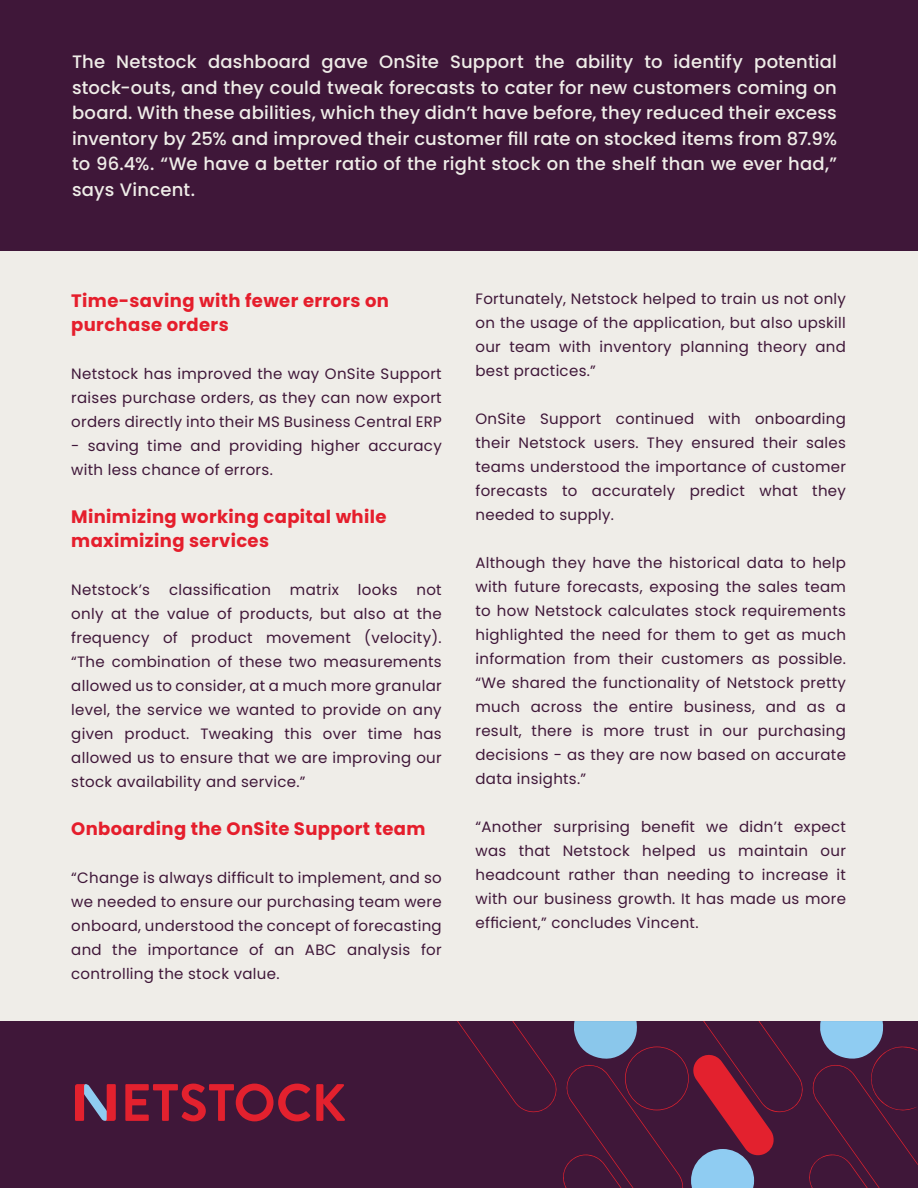
<style>
.page{position:relative;width:918px;height:1188px;background:#efede8}
.page>*{position:absolute;margin:0;border:0;box-sizing:border-box;transform-origin:0 0}
.t1{font:500 18px/25.5px "Poppins";letter-spacing:.01em;color:#efede8;text-align:justify}
.t2{font:700 18px/24px "Poppins";letter-spacing:.02em;color:#e51e2c}
.t3{font:15px/24px "Poppins";letter-spacing:.02em;color:#3f1739;text-align:justify}
</style>
<div class="page">
<div style="left:0;top:0;width:918px;height:250px;background:#3f1739"></div>
<div style="left:0;top:1022px;width:918px;height:166px;background:#3f1739"></div>
<svg style="left:457px;top:1021px;width:461px;height:167px"></svg>
<svg style="left:316px;top:1084px;width:29px;height:37px"></svg>
<svg style="left:125px;top:1084px;width:185px;height:37px"></svg>
<svg style="left:75px;top:1084px;width:41px;height:37px"></svg>
<p class="t1" style="left:72px;top:49px;width:767px">The Netstock dashboard gave OnSite Support the ability to identify potential stock-outs, and they could tweak forecasts to cater for new customers coming on board. With these abilities, which they didn’t have before, they reduced their excess inventory by 25% and improved their customer fill rate on stocked items from 87.9% to 96.4%. “We have a better ratio of the right stock on the shelf than we ever had,” says Vincent.</p>
<p class="t2" style="left:71px;top:289px;width:319px">Time-saving with fewer errors on purchase orders</p>
<p class="t3" style="left:71px;top:362px;width:372px">Netstock has improved the way OnSite Support raises purchase orders, as they can now export orders directly into their MS Business Central ERP</p>
<p class="t3" style="left:71px;top:434px;width:372px">- saving time and providing higher accuracy with less chance of errors.</p>
<p class="t2" style="left:71px;top:505px;width:317px">Minimizing working capital while maximizing services</p>
<p class="t3" style="left:71px;top:578px;width:80px">Netstock’s</p>
<p class="t3" style="left:169px;top:578px;width:104px">classification</p>
<p class="t3" style="left:290px;top:578px;width:51px">matrix</p>
<p class="t3" style="left:358px;top:578px;width:41px">looks</p>
<p class="t3" style="left:71px;top:578px;width:372px;text-indent:345px">not only at the value of products, but also at the frequency of product movement (velocity). “The combination of these two measurements allowed us to consider, at a much more granular level, the service we wanted to provide on any given product. Tweaking this over time has allowed us to ensure that we are improving our stock availability and service.”</p>
<p class="t2" style="left:71px;top:817px;width:356px">Onboarding the OnSite Support team</p>
<p class="t3" style="left:71px;top:866px;width:372px">“Change is always difficult to implement, and so we needed to ensure our purchasing team were onboard, understood the concept of forecasting and the importance of an ABC analysis for controlling the stock value.</p>
<p class="t3" style="left:476px;top:287px;width:372px">Fortunately, Netstock helped to train us not only on the usage of the application, but also upskill our team with inventory planning theory and best practices.”</p>
<p class="t3" style="left:476px;top:407px;width:372px">OnSite Support continued with onboarding their Netstock users. They ensured their sales teams understood the importance of customer forecasts to accurately predict what they needed to supply.</p>
<p class="t3" style="left:476px;top:551px;width:372px">Although they have the historical data to help with future forecasts, exposing the sales team to how Netstock calculates stock requirements highlighted the need for them to get as much information from their customers as possible. “We shared the functionality of Netstock pretty much across the entire business, and as a result, there is more trust in our purchasing decisions - as they are now based on accurate data insights.”</p>
<p class="t3" style="left:476px;top:815px;width:372px">“Another surprising benefit we didn’t expect was that Netstock helped us maintain our headcount rather than needing to increase it with our business growth. It has made us more efficient,” concludes Vincent.</p>
</div>
